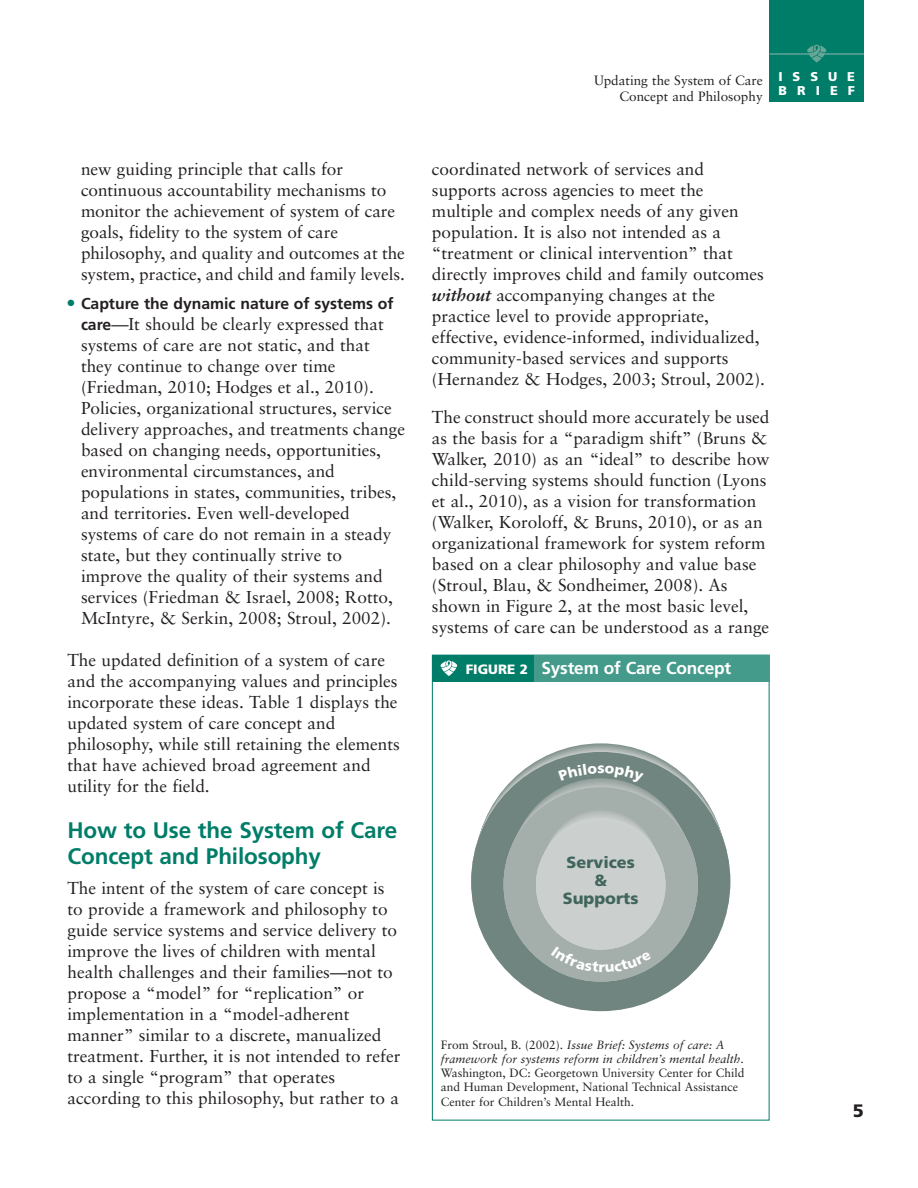
<style>
.page{position:relative;width:918px;height:1188px;background:#fff}
.page>*{position:absolute;margin:0;border:0;box-sizing:border-box;transform-origin:0 0}
.t1{font:700 22.5px/25.5px "Frutiger";letter-spacing:-.005em;color:#007d68}
.t2{font:900 18px "Frutiger";color:#231f20}
.t3{font:17.25px/21px "Sabon";color:#231f20}
.t4{font:700 17.25px "Frutiger";letter-spacing:-.01em;color:#fff}
.t5{font:900 16.2px/18px "Frutiger";color:#41655d;text-align:center}
.t6{font:700 15.75px "Frutiger";color:#231f20}
.t7{font:13.5px/16.2px "Sabon";color:#231f20;text-align:right}
.t8{font:900 12.75px/13.5px "Frutiger";letter-spacing:.785em;color:#fff}
.t9{font:12px/14.2px "Sabon";color:#231f20}
.s1{font-family:"Frutiger";font-weight:700;font-size:15.75px}
.s2{font-weight:700;font-style:italic}
.s3{font-weight:900;font-size:13.5px}
.s4{font-style:italic}
</style>
<div class="page">
<div style="left:770px;top:0;width:94px;height:101px;background:#007d68"></div>
<hr style="left:770px;top:53px;width:94px;height:2px;background:#60a698">
<svg style="left:807px;top:45px;width:19px;height:18px"></svg>
<div style="left:471px;top:752px;width:259px;height:259px;background:#70857f;border-radius:50%"></div>
<div style="left:504px;top:787px;width:194px;height:195px;background:#a4aeab;border-radius:50%"></div>
<div style="left:536px;top:820px;width:130px;height:130px;background:#cbd0ce;border-radius:50%"></div>
<div style="left:432px;top:655px;width:338px;height:27px;background:#459b8b"></div>
<div style="left:432px;top:655px;width:101px;height:27px;background:#007d68"></div>
<svg style="left:441px;top:660px;width:16px;height:16px"></svg>
<svg style="left:570px;top:778px;width:61px;height:6px"></svg>
<svg style="left:551px;top:947px;width:101px;height:25px"></svg>
<p class="t3" style="left:81px;top:160px;width:325px">new guiding principle that calls for continuous accountability mechanisms to monitor the achievement of system of care goals, fidelity to the system of care philosophy, and quality and outcomes at the system, practice, and child and family levels.</p>
<p class="t6" style="left:68px;top:297px;width:328px"><sup>●</sup> Capture the dynamic nature of systems of</p>
<p class="t3" style="left:81px;top:315px;width:326px"><span class="s1">care</span>—It should be clearly expressed that systems of care are not static, and that they continue to change over time (Friedman, 2010; Hodges et al., 2010).<br>Policies, organizational structures, service delivery approaches, and treatments change based on changing needs, opportunities, environmental circumstances, and populations in states, communities, tribes, and territories. Even well-developed systems of care do not remain in a steady state, but they continually strive to improve the quality of their systems and services (Friedman &amp; Israel, 2008; Rotto, McIntyre, &amp; Serkin, 2008; Stroul, 2002).</p>
<p class="t3" style="left:68px;top:651px;width:334px">The updated definition of a system of care and the accompanying values and principles incorporate these ideas. Table 1 displays the updated system of care concept and philosophy, while still retaining the elements that have achieved broad agreement and utility for the field.</p>
<h1 class="t1" style="left:68px;top:819px;width:331px">How to Use the System of Care<br>Concept and Philosophy</h1>
<p class="t3" style="left:68px;top:879px;width:334px">The intent of the system of care concept is to provide a framework and philosophy to guide service systems and service delivery to improve the lives of children with mental health challenges and their families—not to propose a “model” for “replication” or implementation in a “model-adherent manner” similar to a discrete, manualized treatment. Further, it is not intended to refer to a single “program” that operates according to this philosophy, but rather to a</p>
<p class="t7" style="left:594px;top:73px;width:170px">Updating the System of Care<br>Concept and Philosophy</p>
<p class="t8" style="left:778px;top:71px;width:78px">ISSUE<br>BRIEF</p>
<p class="t3" style="left:432px;top:160px;width:335px">coordinated network of services and supports across agencies to meet the multiple and complex needs of any given population. It is also not intended as a “treatment or clinical intervention” that directly improves child and family outcomes <span class="s2">without</span> accompanying changes at the practice level to provide appropriate, effective, evidence-informed, individualized, community-based services and supports (Hernandez &amp; Hodges, 2003; Stroul, 2002).</p>
<p class="t3" style="left:432px;top:408px;width:339px">The construct should more accurately be used as the basis for a “paradigm shift” (Bruns &amp; Walker, 2010) as an “ideal” to describe how child-serving systems should function (Lyons et al., 2010), as a vision for transformation (Walker, Koroloff, &amp; Bruns, 2010), or as an organizational framework for system reform based on a clear philosophy and value base (Stroul, Blau, &amp; Sondheimer, 2008). As shown in Figure 2, at the most basic level, systems of care can be understood as a range</p>
<p class="t4" style="left:466px;top:661px;width:267px"><span class="s3">FIGURE 2</span> System of Care Concept</p>
<p class="t5" style="left:563px;top:855px;width:77px">Services &amp;<br>Supports</p>
<p class="t9" style="left:441px;top:1038px;width:305px">From Stroul, B. (2002). <span class="s4">Issue Brief: Systems of care: A framework for systems reform in children’s mental health</span>.<br>Washington, DC: Georgetown University Center for Child and Human Development, National Technical Assistance Center for Children’s Mental Health.</p>
<p class="t2" style="left:853px;top:1103px;width:13px">5</p>
</div>
